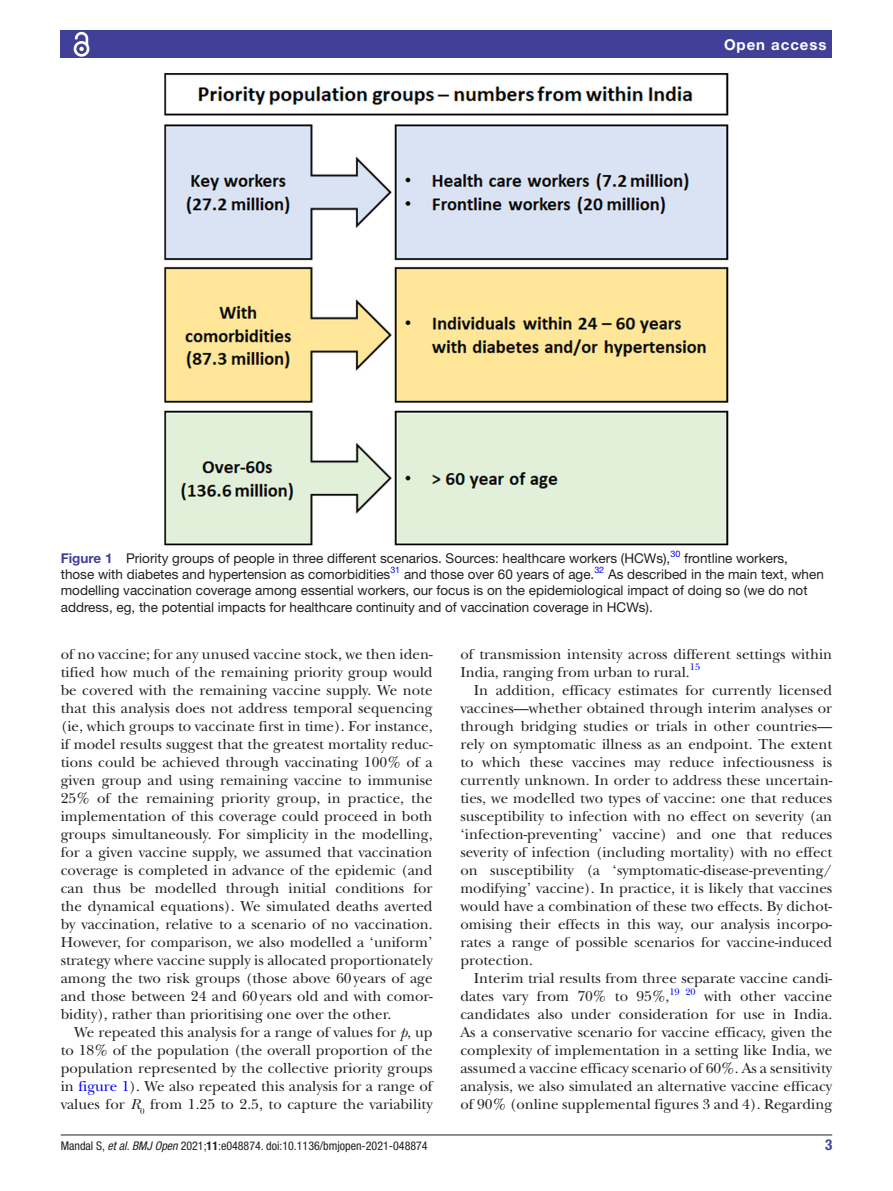
<style>
.page{position:relative;width:893px;height:1191px;background:#fff}
.page>*{position:absolute;margin:0;border:0;box-sizing:border-box;transform-origin:0 0}
.t1{font:15px/18px "New Baskerville";color:#231f20;text-align:justify}
.t2{font:700 15px "Helvetica Neue LT Std";letter-spacing:.065em;color:#fff}
.t3{font:700 condensed 15px "Helvetica Neue LT Std";color:#414099}
.t4{font:13.5px/16.2px "Helvetica Neue LT Std";color:#231f20}
.t5{font:condensed 12px "Helvetica Neue LT Std";color:#231f20}
.t6{font:9.9px "New Baskerville";color:#00f}
.t7{font:9px "Helvetica Neue LT Std";color:#00f}
.s1{font-weight:700;color:#414099}
.s2{font-style:italic}
.s3{color:#00f}
.s4{font-weight:700}
</style>
<div class="page">
<hr style="left:61px;top:1134px;width:771px;height:1px;background:#231f20">
<div style="left:61px;top:31px;width:771px;height:27px;background:#414099"></div>
<svg style="left:73px;top:31px;width:17px;height:26px"></svg>
<img style="left:164px;top:73px;width:565px;height:472px">
<p class="t2" style="left:724px;top:35px;width:104px">Open access</p>
<p class="t4" style="left:61px;top:550px;width:729px"><span class="s1">Figure 1</span> Priority groups of people in three different scenarios. Sources: healthcare workers (HCWs),<sup>30</sup> frontline workers, those with diabetes and hypertension as comorbidities<sup>31</sup> and those over 60 years of age.</p>
<p class="t7" style="left:594px;top:564px;width:11px">32</p>
<p class="t4" style="left:61px;top:566px;width:765px;text-indent:547px">As described in the main text, when modelling vaccination coverage among essential workers, our focus is on the epidemiological impact of doing so (we do not address, eg, the potential impacts for healthcare continuity and of vaccination coverage in HCWs).</p>
<p class="t1" style="left:61px;top:645px;width:373px">of no vaccine; for any unused vaccine stock, we then iden&shy;tified how much of the remaining priority group would be covered with the remaining vaccine supply. We note that this analysis does not address temporal sequencing (ie, which groups to vaccinate first in time). For instance, if model results suggest that the greatest mortality reduc&shy;tions could be achieved through vaccinating 100% of a given group and using remaining vaccine to immunise 25% of the remaining priority group, in practice, the implementation of this coverage could proceed in both groups simultaneously. For simplicity in the modelling, for a given vaccine supply, we assumed that vaccination coverage is completed in advance of the epidemic (and can thus be modelled through initial conditions for the dynamical equations). We simulated deaths averted by vaccination, relative to a scenario of no vaccination.<br>However, for comparison, we also modelled a ‘uniform’ strategy where vaccine supply is allocated proportionately among the two risk groups (those above 60years of age and those between 24 and 60years old and with comor&shy;bidity), rather than prioritising one over the other.</p>
<p class="t1" style="left:61px;top:1023px;width:373px;text-indent:14px">We repeated this analysis for a range of values for <span class="s2">p</span>, up to 18% of the population (the overall proportion of the population represented by the collective priority groups in <span class="s3">figure 1</span>). We also repeated this analysis for a range of values for <span class="s2">R</span><sub>0</sub> from 1.25 to 2.5, to capture the variability</p>
<p class="t1" style="left:460px;top:645px;width:373px">of transmission intensity across different settings within<br>India, ranging from urban to rural.</p>
<p class="t6" style="left:690px;top:661px;width:12px">15</p>
<p class="t1" style="left:460px;top:681px;width:373px;text-indent:14px">In addition, efficacy estimates for currently licensed vaccines—whether obtained through interim analyses or through bridging studies or trials in other countries— rely on symptomatic illness as an endpoint. The extent to which these vaccines may reduce infectiousness is currently unknown. In order to address these uncertain&shy;ties, we modelled two types of vaccine: one that reduces susceptibility to infection with no effect on severity (an ‘infection-preventing’ vaccine) and one that reduces severity of infection (including mortality) with no effect on susceptibility (a ‘symptomatic-disease-preventing/ modifying’ vaccine). In practice, it is likely that vaccines would have a combination of these two effects. By dichot&shy;omising their effects in this way, our analysis incorpo&shy;rates a range of possible scenarios for vaccine-induced protection.</p>
<p class="t1" style="left:460px;top:969px;width:373px;text-indent:14px">Interim trial results from three separate vaccine candi&shy;dates vary from 70% to 95%,</p>
<p class="t6" style="left:669px;top:985px;width:28px">19 20</p>
<p class="t1" style="left:460px;top:987px;width:373px;text-indent:244px">with other vaccine candidates also under consideration for use in India.<br>As a conservative scenario for vaccine efficacy, given the complexity of implementation in a setting like India, we assumed a vaccine efficacy scenario of 60%. As a sensitivity analysis, we also simulated an alternative vaccine efficacy of 90% (online supplemental figures 3 and 4). Regarding</p>
<p class="t5" style="left:61px;top:1138px;width:368px">Mandal S, <span class="s2">et al</span>. <span class="s2">BMJ Open</span> 2021;<span class="s4">11</span>:e048874. doi:10.1136/bmjopen-2021-048874</p>
<p class="t3" style="left:825px;top:1135px;width:9px">3</p>
</div>
